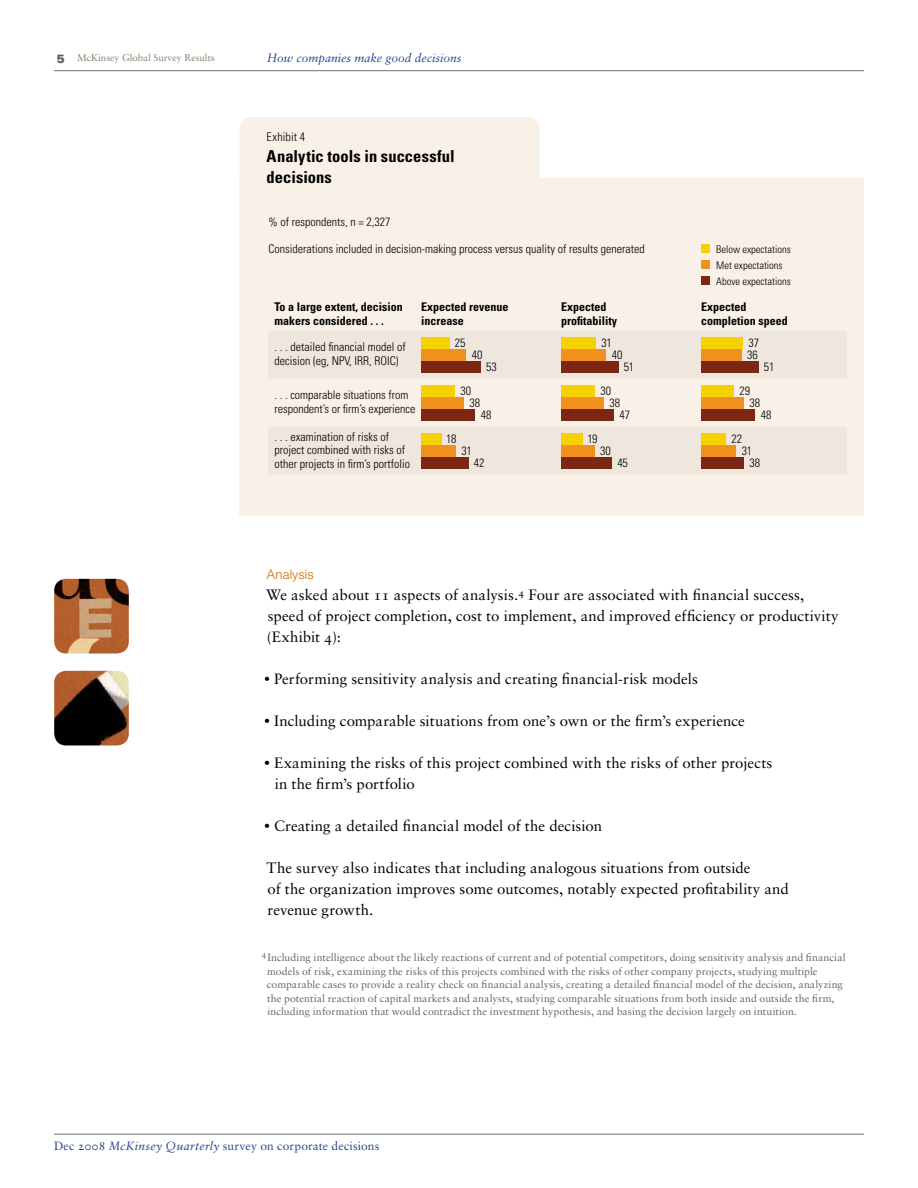
<style>
.page{position:relative;width:918px;height:1188px;background:#fff}
.page>*{position:absolute;margin:0;border:0;box-sizing:border-box;transform-origin:0 0}
.t1{font:700 condensed 16.5px/21px "Univers LT Std";letter-spacing:.005em;color:#000}
.t2{font:15px/21px "Sabon LT Std";letter-spacing:.005em;color:#000}
.t3{font:700 condensed 15px "Univers LT Std";color:#000}
.t4{font:300 condensed 15px "Univers LT Std";color:#000}
.t5{font:300 13.2px "Helvetica Neue LT Std";letter-spacing:.01em;color:#d26e04}
.t6{font:300 condensed 12px/12px "Univers LT Std";color:#000}
.t7{font:700 condensed 12px/13.5px "Univers LT Std";color:#000}
.t8{font:12px "Sabon LT Std";letter-spacing:.015em;color:#25408f}
.t9{font:italic 12px "Sabon LT Std";color:#25408f}
.t10{font:900 12px "Univers LT Std";color:#58595b}
.t11{font:10.5px/13.5px "Sabon LT Std";letter-spacing:.005em;color:#636467}
.t12{font:300 condensed 10.5px/15.9px "Univers LT Std";color:#000}
.t13{font:9.75px "Sabon LT Std";color:#887e6e}
.s1{font-size:12px}
.s2{font-style:italic}
</style>
<div class="page">
<hr style="left:54px;top:70px;width:810px;height:1px;background:#6d6f71">
<hr style="left:54px;top:1134px;width:810px;height:1px;background:#6d6f71">
<img style="left:54px;top:579px;width:75px;height:75px">
<img style="left:54px;top:671px;width:75px;height:75px">
<div style="left:240px;top:117px;width:300px;height:87px;background:#f9f1e7;border-radius:12px"></div>
<div style="left:240px;top:179px;width:624px;height:337px;background:#f9f1e7"></div>
<div style="left:268px;top:331px;width:579px;height:48px;background:#efe7de"></div>
<div style="left:421px;top:337px;width:28px;height:12px;background:#f5d100"></div>
<div style="left:268px;top:427px;width:579px;height:48px;background:#efe7de"></div>
<div style="left:421px;top:349px;width:45px;height:12px;background:#f1901d"></div>
<div style="left:421px;top:361px;width:60px;height:12px;background:#7b2713"></div>
<div style="left:421px;top:385px;width:34px;height:12px;background:#f5d100"></div>
<div style="left:421px;top:397px;width:43px;height:12px;background:#f1901d"></div>
<div style="left:421px;top:409px;width:54px;height:12px;background:#7b2713"></div>
<div style="left:421px;top:433px;width:20px;height:12px;background:#f5d100"></div>
<div style="left:421px;top:445px;width:35px;height:12px;background:#f1901d"></div>
<div style="left:421px;top:457px;width:47px;height:12px;background:#7b2713"></div>
<div style="left:561px;top:337px;width:35px;height:12px;background:#f5d100"></div>
<div style="left:561px;top:349px;width:45px;height:12px;background:#f1901d"></div>
<div style="left:561px;top:361px;width:57px;height:12px;background:#7b2713"></div>
<div style="left:561px;top:385px;width:34px;height:12px;background:#f5d100"></div>
<div style="left:561px;top:397px;width:43px;height:12px;background:#f1901d"></div>
<div style="left:561px;top:409px;width:53px;height:12px;background:#7b2713"></div>
<div style="left:561px;top:433px;width:21px;height:12px;background:#f5d100"></div>
<div style="left:561px;top:445px;width:34px;height:12px;background:#f1901d"></div>
<div style="left:561px;top:457px;width:51px;height:12px;background:#7b2713"></div>
<div style="left:701px;top:337px;width:42px;height:12px;background:#f5d100"></div>
<div style="left:701px;top:349px;width:41px;height:12px;background:#f1901d"></div>
<div style="left:701px;top:361px;width:58px;height:12px;background:#7b2713"></div>
<div style="left:701px;top:385px;width:33px;height:12px;background:#f5d100"></div>
<div style="left:701px;top:397px;width:43px;height:12px;background:#f1901d"></div>
<div style="left:701px;top:409px;width:54px;height:12px;background:#7b2713"></div>
<div style="left:701px;top:433px;width:25px;height:12px;background:#f5d100"></div>
<div style="left:701px;top:445px;width:35px;height:12px;background:#f1901d"></div>
<div style="left:701px;top:457px;width:43px;height:12px;background:#7b2713"></div>
<div style="left:701px;top:244px;width:9px;height:9px;background:#f5d100"></div>
<div style="left:701px;top:260px;width:9px;height:9px;background:#f1901d"></div>
<div style="left:701px;top:276px;width:9px;height:9px;background:#7b2713"></div>
<p class="t10" style="left:57px;top:51px;width:10px">5</p>
<p class="t9" style="left:267px;top:51px;width:196px">How companies make good decisions</p>
<p class="t13" style="left:77px;top:52px;width:139px">McKinsey Global Survey Results</p>
<p class="t4" style="left:269px;top:123px;width:42px">Glance:</p>
<p class="t3" style="left:269px;top:144px;width:309px">Exhibit title: Analytic tools in successful decisions</p>
<p class="t6" style="left:267px;top:131px;width:40px">Exhibit 4</p>
<p class="t1" style="left:267px;top:146px;width:190px">Analytic tools in successful decisions</p>
<p class="t6" style="left:268px;top:216px;width:123px">% of respondents, n = 2,327</p>
<p class="t6" style="left:268px;top:243px;width:378px">Considerations included in decision-making process versus quality of results generated</p>
<p class="t12" style="left:716px;top:241px;width:76px">Below expectations<br>Met expectations<br>Above expectations</p>
<p class="t7" style="left:274px;top:300px;width:130px">To a large extent, decision makers considered . . .</p>
<p class="t7" style="left:561px;top:300px;width:58px">Expected profitability</p>
<p class="t7" style="left:701px;top:300px;width:88px">Expected completion speed</p>
<p class="t7" style="left:421px;top:300px;width:89px">Expected revenue increase</p>
<p class="t6" style="left:274px;top:340px;width:133px;line-height:13.5px">. . . detailed financial model of decision (eg, NPV, IRR, ROIC)</p>
<p class="t6" style="left:274px;top:388px;width:143px;line-height:13.5px">. . . comparable situations from respondent’s or firm’s experience</p>
<p class="t6" style="left:274px;top:430px;width:137px;line-height:13.5px">. . . examination of risks of project combined with risks of other projects in firm’s portfolio</p>
<p class="t6" style="left:455px;top:337px;width:12px">25</p>
<p class="t6" style="left:472px;top:349px;width:12px">40</p>
<p class="t6" style="left:486px;top:361px;width:12px">53</p>
<p class="t6" style="left:469px;top:385px;width:12px;text-indent:-9px">30<br>38</p>
<p class="t6" style="left:446px;top:433px;width:12px">18</p>
<p class="t6" style="left:462px;top:445px;width:12px">31</p>
<p class="t6" style="left:481px;top:409px;width:12px">48</p>
<p class="t6" style="left:474px;top:457px;width:12px">42</p>
<p class="t6" style="left:612px;top:337px;width:12px;text-indent:-10px">31<br>40</p>
<p class="t6" style="left:624px;top:361px;width:12px">51</p>
<p class="t6" style="left:600px;top:385px;width:12px">30</p>
<p class="t6" style="left:609px;top:397px;width:12px">38</p>
<p class="t6" style="left:587px;top:433px;width:12px">19</p>
<p class="t6" style="left:600px;top:445px;width:12px">30</p>
<p class="t6" style="left:620px;top:409px;width:12px">47</p>
<p class="t6" style="left:617px;top:457px;width:12px">45</p>
<p class="t6" style="left:747px;top:337px;width:13px">37<br>36</p>
<p class="t6" style="left:764px;top:361px;width:12px">51</p>
<p class="t6" style="left:750px;top:385px;width:12px;text-indent:-10px">29<br>38</p>
<p class="t6" style="left:732px;top:433px;width:12px">22</p>
<p class="t6" style="left:761px;top:409px;width:12px">48</p>
<p class="t6" style="left:742px;top:445px;width:12px">31</p>
<p class="t6" style="left:750px;top:457px;width:12px">38</p>
<p class="t5" style="left:267px;top:566px;width:48px">Analysis</p>
<p class="t2" style="left:266px;top:584px;width:574px">We asked about 11 aspects of analysis.<sup>4</sup> Four are associated with financial success, speed of project completion, cost to implement, and improved efficiency or productivity (Exhibit 4):</p>
<p class="t2" style="left:264px;top:668px;width:435px"><span class="s1">•</span> Performing sensitivity analysis and creating financial-risk models</p>
<p class="t2" style="left:264px;top:710px;width:482px"><span class="s1">•</span> Including comparable situations from one’s own or the firm’s experience</p>
<p class="t2" style="left:275px;top:752px;width:499px;text-indent:-11px"><span class="s1">•</span> Examining the risks of this project combined with the risks of other projects in the firm’s portfolio</p>
<p class="t2" style="left:264px;top:815px;width:340px"><span class="s1">•</span> Creating a detailed financial model of the decision</p>
<p class="t2" style="left:267px;top:857px;width:524px">The survey also indicates that including analogous situations from outside<br>of the organization improves some outcomes, notably expected profitability and revenue growth.</p>
<p class="t11" style="left:267px;top:951px;width:580px;text-indent:-5px"><sup>4</sup> Including intelligence about the likely reactions of current and of potential competitors, doing sensitivity analysis and financial models of risk, examining the risks of this projects combined with the risks of other company projects, studying multiple comparable cases to provide a reality check on financial analysis, creating a detailed financial model of the decision, analyzing the potential reaction of capital markets and analysts, studying comparable situations from both inside and outside the firm, including information that would contradict the investment hypothesis, and basing the decision largely on intuition.</p>
<p class="t8" style="left:54px;top:1138px;width:327px">Dec 2008 <span class="s2">McKinsey Quarterly</span> survey on corporate decisions</p>
</div>
